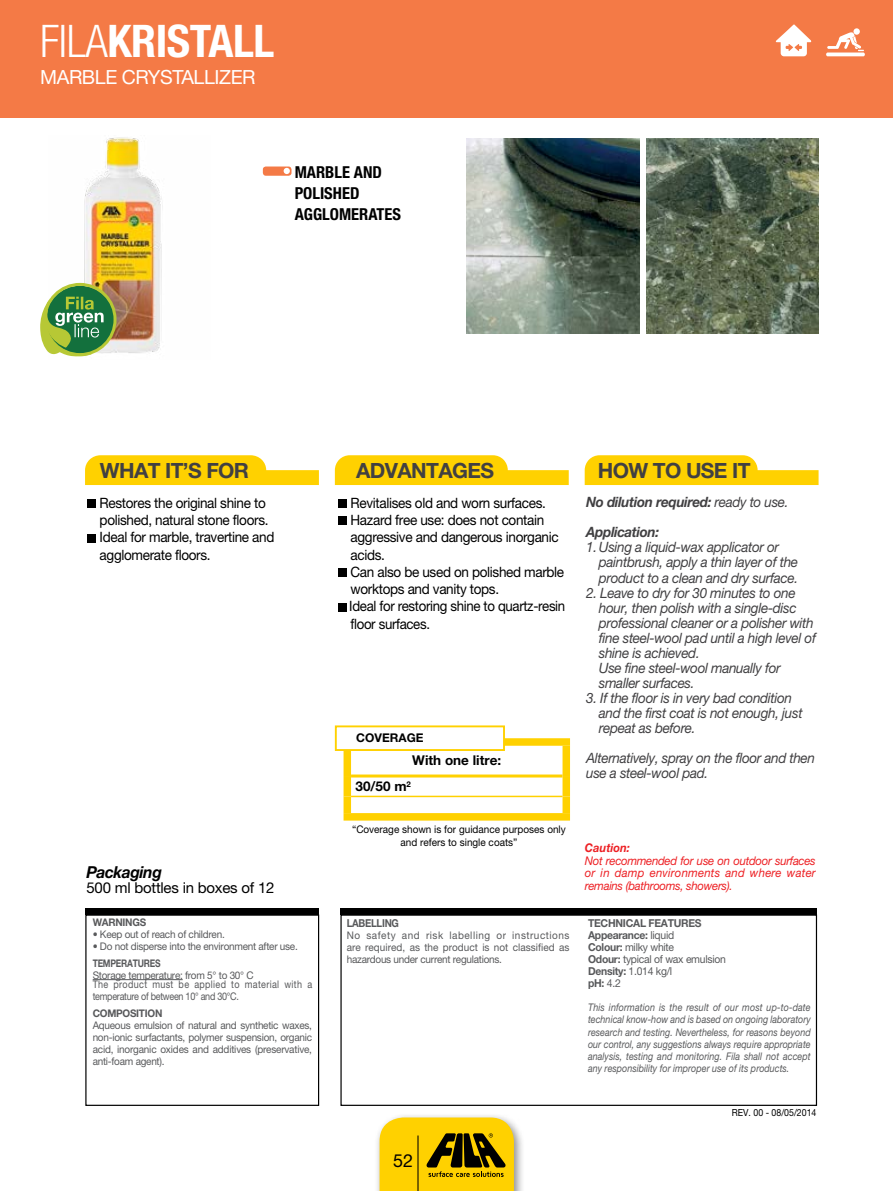
<style>
.page{position:relative;width:893px;height:1191px;background:#fff}
.page>*{position:absolute;margin:0;border:0;box-sizing:border-box;transform-origin:0 0}
.t1{font:700 condensed 45px "Helvetica Neue LT Pro";letter-spacing:-.01em;color:#fff}
.t2{font:700 21px "Helvetica Neue LT Std";letter-spacing:-.03em;color:#414042}
.t3{font:19.5px "Helvetica Neue LT Std";letter-spacing:-.02em;color:#fff}
.t4{font:18px "Helvetica Neue LT Std";color:#000}
.t5{font:700 condensed 16.5px/21px "Helvetica Neue LT Std";color:#000}
.t6{font:italic 700 16.5px "Helvetica Neue LT Std";letter-spacing:-.025em;color:#000;scale:.95 1}
.t7{font:15px "Helvetica Neue LT Std";letter-spacing:-.015em;color:#000}
.t8{font:italic 14.25px/15px "Helvetica Neue LT Std";letter-spacing:-.025em;color:#414042;scale:.95 1}
.t9{font:14.25px/17.2px "Helvetica Neue LT Std";letter-spacing:-.025em;color:#000;scale:.95 1}
.t10{font:italic 700 14.25px/30px "Helvetica Neue LT Std";letter-spacing:-.025em;color:#414042;scale:.95 1}
.t11{font:700 13.5px "Helvetica Neue LT Std";color:#000}
.t12{font:italic 12px/12.8px "Helvetica Neue LT Std";letter-spacing:-.005em;color:#ed2024;text-align:justify;scale:.95 1}
.t13{font:700 12px "Helvetica Neue LT Std";color:#000}
.t14{font:italic 700 12px "Helvetica Neue LT Std";color:#ed2024;scale:.93 1}
.t15{font:700 10.95px/12px "Helvetica Neue LT Std";letter-spacing:-.025em;color:#58595b;scale:.95 1}
.t16{font:700 10.95px "Helvetica Neue LT Std";letter-spacing:-.025em;color:#58595b;scale:.89 1}
.t17{font:10.5px/12px "Helvetica Neue LT Std";letter-spacing:-.025em;color:#58595b;text-align:justify;scale:.95 1}
.t18{font:italic 10.5px/12px "Helvetica Neue LT Std";color:#58595b;text-align:justify;scale:.86 1}
.t19{font:10.5px/9.4px "Helvetica Neue LT Std";letter-spacing:.035em;color:#58595b;scale:.95 1}
.t20{font:10.5px/12.6px "Helvetica Neue LT Std";color:#000;text-align:center;scale:.95 1}
.t21{font:10.5px "Helvetica Neue LT Std";letter-spacing:-.025em;color:#58595b;scale:.86 1}
.t22{font:700 10.5px "Helvetica Neue LT Std";letter-spacing:-.025em;color:#58595b;scale:.95 1}
.t23{font:700 10.5px "Helvetica Neue LT Std";letter-spacing:-.025em;color:#58595b;scale:.81 1}
.t24{font:9.75px "Helvetica Neue LT Pro";color:#000;scale:.9 1}
.s1{font-family:"Helvetica Neue LT Std";font-weight:300}
.s2{font-weight:400}
</style>
<div class="page">
<div style="left:0;top:0;width:893px;height:118px;background:#f47a46"></div>
<div style="left:374px;top:1112px;width:151px;height:79px;background:#000;opacity:.45"></div>
<div style="left:85px;top:914px;width:234px;height:192px;border:1px solid #000"></div>
<div style="left:340px;top:914px;width:477px;height:192px;border:1px solid #000"></div>
<div style="left:85px;top:908px;width:234px;height:6px;background:#000"></div>
<div style="left:340px;top:908px;width:477px;height:6px;background:#000"></div>
<svg style="left:380px;top:1117px;width:134px;height:74px;background:#d0ac06"></svg>
<svg style="left:335px;top:455px;width:234px;height:30px;background:#ffd726"></svg>
<svg style="left:85px;top:455px;width:234px;height:30px;background:#ffd722"></svg>
<svg style="left:585px;top:455px;width:234px;height:30px;background:#ffd726"></svg>
<svg style="left:263px;top:166px;width:28px;height:10px"></svg>
<div style="left:338px;top:499px;width:8px;height:9px;background:#000"></div>
<div style="left:338px;top:516px;width:8px;height:9px;background:#000"></div>
<div style="left:338px;top:568px;width:8px;height:9px;background:#000"></div>
<div style="left:338px;top:603px;width:8px;height:8px;background:#000"></div>
<div style="left:87px;top:499px;width:8px;height:9px;background:#000"></div>
<div style="left:87px;top:534px;width:8px;height:8px;background:#000"></div>
<img style="left:78px;top:137px;width:85px;height:216px">
<hr style="left:93px;top:979px;width:90px;height:1px;background:#58595b">
<div style="left:344px;top:738px;width:226px;height:7px;background:#ffd100"></div>
<div style="left:344px;top:745px;width:7px;height:31px;background:#ffd100"></div>
<div style="left:562px;top:745px;width:8px;height:31px;background:#ffd100"></div>
<div style="left:344px;top:776px;width:7px;height:20px;background:#ffd100"></div>
<div style="left:562px;top:776px;width:8px;height:20px;background:#ffd100"></div>
<div style="left:344px;top:796px;width:7px;height:17px;background:#ffd100"></div>
<div style="left:562px;top:796px;width:8px;height:17px;background:#ffd100"></div>
<hr style="left:351px;top:795px;width:211px;height:2px;background:#ffd100">
<hr style="left:351px;top:774px;width:211px;height:3px;background:#ffd100">
<div style="left:344px;top:813px;width:226px;height:7px;background:#ffd100"></div>
<div style="left:335px;top:725px;width:170px;height:26px;background:#fff;border:2px solid #ffd100"></div>
<svg style="left:775px;top:24px;width:37px;height:32px"></svg>
<svg style="left:826px;top:52px;width:39px;height:4px"></svg>
<div style="left:853px;top:28px;width:7px;height:7px;background:#fff;border-radius:50%"></div>
<svg style="left:827px;top:32px;width:37px;height:19px"></svg>
<img style="left:467px;top:138px;width:172px;height:195px">
<img style="left:646px;top:138px;width:173px;height:195px">
<svg style="left:40px;top:283px;width:77px;height:74px;background:#78a565"></svg>
<h1 class="t1" style="left:40px;top:14px;width:236px"><span class="s1">FILA</span>KRISTALL</h1>
<h3 class="t3" style="left:40px;top:65px;width:217px">MARBLE CRYSTALLIZER</h3>
<p class="t5" style="left:295px;top:161px;width:108px">MARBLE AND<br>POLISHED<br>AGGLOMERATES</p>
<h2 class="t2" style="left:100px;top:457px;width:151px">WHAT IT’S FOR</h2>
<h2 class="t2" style="left:356px;top:457px;width:139px">ADVANTAGES</h2>
<h2 class="t2" style="left:598px;top:457px;width:154px">HOW TO USE IT</h2>
<p class="t10" style="left:586px;top:487px;width:214px">No dilution required: <span class="s2">ready to use.<br></span>Application:</p>
<p class="t8" style="left:599px;top:539px;width:211px;text-indent:-13px">1. Using a liquid-wax applicator or paintbrush, apply a thin layer of the product to a clean and dry surface.</p>
<p class="t8" style="left:599px;top:584px;width:230px;text-indent:-13px">2. Leave to dry for 30 minutes to one hour, then polish with a single-disc professional cleaner or a polisher with fine steel-wool pad until a high level of shine is achieved.<br>Use fine steel-wool manually for smaller surfaces.</p>
<p class="t8" style="left:599px;top:690px;width:216px;text-indent:-13px">3. If the floor is in very bad condition and the first coat is not enough, just repeat as before.</p>
<p class="t8" style="left:586px;top:750px;width:242px">Alternatively, spray on the floor and then use a steel-wool pad.</p>
<p class="t9" style="left:349px;top:494px;width:229px">Revitalises old and worn surfaces.<br>Hazard free use: does not contain aggressive and dangerous inorganic acids.<br>Can also be used on polished marble worktops and vanity tops.<br>Ideal for restoring shine to quartz-resin floor surfaces.</p>
<p class="t9" style="left:100px;top:494px;width:185px">Restores the original shine to polished, natural stone floors.<br>Ideal for marble, travertine and agglomerate floors.</p>
<p class="t13" style="left:356px;top:730px;width:69px">COVERAGE</p>
<p class="t11" style="left:412px;top:752px;width:90px">With one litre:</p>
<p class="t11" style="left:356px;top:778px;width:57px">30/50 m<sup>2</sup></p>
<p class="t20" style="left:352px;top:823px;width:226px">“Coverage shown is for guidance purposes only and refers to single coats”</p>
<p class="t14" style="left:585px;top:840px;width:50px">Caution:</p>
<p class="t12" style="left:585px;top:854px;width:245px">Not recommended for use on outdoor surfaces or in damp environments and where water remains (bathrooms, showers).</p>
<p class="t6" style="left:87px;top:862px;width:81px">Packaging</p>
<p class="t7" style="left:87px;top:878px;width:189px">500 ml bottles in boxes of 12</p>
<p class="t22" style="left:93px;top:916px;width:58px">WARNINGS</p>
<p class="t17" style="left:93px;top:928px;width:141px">• Keep out of reach of children.</p>
<p class="t17" style="left:93px;top:940px;width:217px">• Do not disperse into the environment after use.</p>
<p class="t23" style="left:93px;top:956px;width:85px">TEMPERATURES</p>
<p class="t19" style="left:93px;top:970px;width:233px">Storage temperature: from 5° to 30° C<br>The product must be applied to material with a</p>
<p class="t21" style="left:93px;top:990px;width:172px">temperature of between 10° and 30°C.</p>
<p class="t22" style="left:93px;top:1006px;width:75px">COMPOSITION</p>
<p class="t17" style="left:93px;top:1018px;width:232px">Aqueous emulsion of natural and synthetic waxes, non-ionic surfactants, polymer suspension, organic acid, inorganic oxides and additives (preservative, anti-foam agent).</p>
<p class="t16" style="left:347px;top:916px;width:60px">LABELLING</p>
<p class="t17" style="left:347px;top:929px;width:236px">No safety and risk labelling or instructions are required, as the product is not classified as hazardous under current regulations.</p>
<p class="t15" style="left:588px;top:917px;width:147px">TECHNICAL FEATURES<br>Appearance: <span class="s2">liquid<br></span>Colour: <span class="s2">milky white<br></span>Odour: <span class="s2">typical of wax emulsion<br></span>Density: <span class="s2">1.014 kg/l<br></span>pH: <span class="s2">4.2</span></p>
<p class="t18" style="left:588px;top:1001px;width:260px">This information is the result of our most up-to-date technical know-how and is based on ongoing laboratory research and testing. Nevertheless, for reasons beyond our control, any suggestions always require appropriate analysis, testing and monitoring. Fila shall not accept any responsibility for improper use of its products.</p>
<p class="t4" style="left:393px;top:1149px;width:22px">52</p>
<p class="t24" style="left:732px;top:1106px;width:95px">REV. 00 - 08/05/2014</p>
</div>
